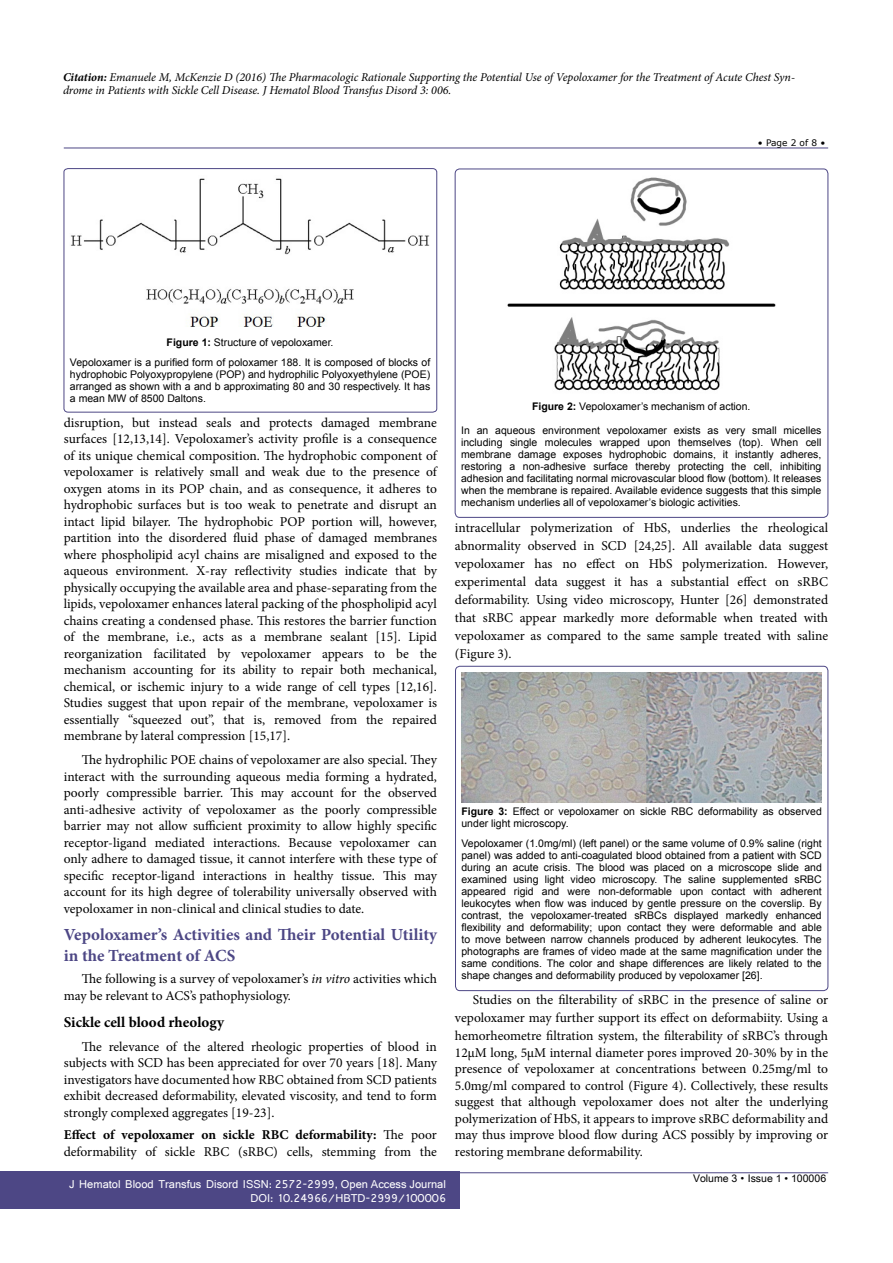
<style>
.page{position:relative;width:893px;height:1263px;background:#fff}
.page>*{position:absolute;margin:0;border:0;box-sizing:border-box;transform-origin:0 0}
.t1{font:700 16.95px/21px "Minion Pro";letter-spacing:-.005em;color:#4d4785}
.t2{font:700 15px "Minion Pro";letter-spacing:.005em;color:#000}
.t3{font:13.5px/16.5px "Minion Pro";color:#000;text-align:justify}
.t4{font:italic 12px/13.5px "Minion Pro";letter-spacing:-.005em;color:#000}
.t5{font:12px/14.2px "Shruti";color:#fff;text-align:right}
.t6{font:10.5px/12px "Arial";color:#000;text-align:justify}
.t7{font:10.5px "Arial Unicode MS";color:#000}
.t8{font:9px "MS Reference Sans Serif";color:#000}
.s1{font-weight:700}
.s2{font-style:italic}
.s3{font-family:"Batang"}
</style>
<div class="page">
<hr style="left:64px;top:148px;width:764px;height:1px;background:#4d4785">
<hr style="left:64px;top:1172px;width:764px;height:1px;background:#4d4785">
<div style="left:0;top:1171px;width:459px;height:38px;background:#4d4785"></div>
<svg style="left:64px;top:168px;width:373px;height:244px"></svg>
<img style="left:70px;top:175px;width:360px;height:157px">
<div style="left:455px;top:169px;width:373px;height:349px;border:1px solid #4d4785;border-radius:5px"></div>
<div style="left:455px;top:666px;width:373px;height:325px;border:1px solid #4d4785;border-radius:4px"></div>
<img style="left:507px;top:177px;width:269px;height:214px">
<img style="left:461px;top:673px;width:360px;height:129px">
<p class="t4" style="left:63px;top:70px;width:733px"><span class="s1">Citation:</span> Emanuele M, McKenzie D (2016) The Pharmacologic Rationale Supporting the Potential Use of Vepoloxamer for the Treatment of Acute Chest Syn&shy;drome in Patients with Sickle Cell Disease. J Hematol Blood Transfus Disord 3: 006.</p>
<p class="t8" style="left:758px;top:137px;width:69px">• Page 2 of 8 •</p>
<p class="t6" style="left:70px;top:333px;width:362px;line-height:19.5px;text-align:center"><span class="s1">Figure 1:</span> Structure of vepoloxamer.<br>Vepoloxamer is a purified form of poloxamer 188. It is composed of blocks of</p>
<p class="t6" style="left:70px;top:368px;width:362px">hydrophobic Polyoxypropylene (POP) and hydrophilic Polyoxyethylene (POE) arranged as shown with a and b approximating 80 and 30 respectively. It has a mean MW of 8500 Daltons.</p>
<p class="t3" style="left:64px;top:414px;width:375px">disruption, but instead seals and protects damaged membrane surfaces [12,13,14]. Vepoloxamer’s activity profile is a consequence of its unique chemical composition. The hydrophobic component of vepoloxamer is relatively small and weak due to the presence of oxygen atoms in its POP chain, and as consequence, it adheres to hydrophobic surfaces but is too weak to penetrate and disrupt an intact lipid bilayer. The hydrophobic POP portion will, however, partition into the disordered fluid phase of damaged membranes where phospholipid acyl chains are misaligned and exposed to the aqueous environment. X-ray reflectivity studies indicate that by physically occupying the available area and phase-separating from the lipids, vepoloxamer enhances lateral packing of the phospholipid acyl chains creating a condensed phase. This restores the barrier function of the membrane, i.e., acts as a membrane sealant [15]. Lipid reorganization facilitated by vepoloxamer appears to be the mechanism accounting for its ability to repair both mechanical, chemical, or ischemic injury to a wide range of cell types [12,16].<br>Studies suggest that upon repair of the membrane, vepoloxamer is essentially “squeezed out”, that is, removed from the repaired membrane by lateral compression [15,17].</p>
<p class="t3" style="left:64px;top:752px;width:375px;text-indent:18px">The hydrophilic POE chains of vepoloxamer are also special. They interact with the surrounding aqueous media forming a hydrated, poorly compressible barrier. This may account for the observed anti-adhesive activity of vepoloxamer as the poorly compressible barrier may not allow sufficient proximity to allow highly specific receptor-ligand mediated interactions. Because vepoloxamer can only adhere to damaged tissue, it cannot interfere with these type of specific receptor-ligand interactions in healthy tissue. This may account for its high degree of tolerability universally observed with vepoloxamer in non-clinical and clinical studies to date.</p>
<p class="t1" style="left:64px;top:924px;width:375px">Vepoloxamer’s Activities and Their Potential Utility in the Treatment of ACS</p>
<p class="t3" style="left:64px;top:971px;width:375px;text-indent:18px">The following is a survey of vepoloxamer’s <span class="s2">in vitro</span> activities which may be relevant to ACS’s pathophysiology.</p>
<p class="t2" style="left:64px;top:1011px;width:162px">Sickle cell blood rheology</p>
<p class="t3" style="left:64px;top:1038px;width:375px;text-indent:18px">The relevance of the altered rheologic properties of blood in subjects with SCD has been appreciated for over 70 years [18]. Many investigators have documented how RBC obtained from SCD patients exhibit decreased deformability, elevated viscosity, and tend to form strongly complexed aggregates [19-23].</p>
<p class="t3" style="left:64px;top:1127px;width:375px"><span class="s1">Effect of vepoloxamer on sickle RBC deformability:</span> The poor deformability of sickle RBC (sRBC) cells, stemming from the</p>
<p class="t5" style="left:69px;top:1176px;width:378px">J Hematol Blood Transfus Disord ISSN: 2572-2999, Open Access Journal<br>DOI: 10.24966/HBTD-2999/100006</p>
<p class="t6" style="left:532px;top:400px;width:220px"><span class="s1">Figure 2:</span> Vepoloxamer’s mechanism of action.</p>
<p class="t6" style="left:461px;top:424px;width:362px">In an aqueous environment vepoloxamer exists as very small micelles including single molecules wrapped upon themselves (top). When cell membrane damage exposes hydrophobic domains, it instantly adheres, restoring a non-adhesive surface thereby protecting the cell, inhibiting adhesion and facilitating normal microvascular blood flow (bottom). It releases when the membrane is repaired. Available evidence suggests that this simple mechanism underlies all of vepoloxamer’s biologic activities.</p>
<p class="t3" style="left:455px;top:519px;width:375px;line-height:18px">intracellular polymerization of HbS, underlies the rheological abnormality observed in SCD [24,25]. All available data suggest vepoloxamer has no effect on HbS polymerization. However, experimental data suggest it has a substantial effect on sRBC deformability. Using video microscopy, Hunter [26] demonstrated that sRBC appear markedly more deformable when treated with vepoloxamer as compared to the same sample treated with saline (Figure 3).</p>
<p class="t6" style="left:461px;top:805px;width:362px"><span class="s1">Figure 3:</span> Effect or vepoloxamer on sickle RBC deformability as observed under light microscopy.</p>
<p class="t6" style="left:461px;top:837px;width:362px">Vepoloxamer (1.0mg/ml) (left panel) or the same volume of 0.9% saline (right panel) was added to anti-coagulated blood obtained from a patient with SCD during an acute crisis. The blood was placed on a microscope slide and examined using light video microscopy. The saline supplemented sRBC appeared rigid and were non-deformable upon contact with adherent leukocytes when flow was induced by gentle pressure on the coverslip. By contrast, the vepoloxamer-treated sRBCs displayed markedly enhanced flexibility and deformability; upon contact they were deformable and able to move between narrow channels produced by adherent leukocytes. The photographs are frames of video made at the same magnification under the same conditions. The color and shape differences are likely related to the shape changes and deformability produced by vepoloxamer [26].</p>
<p class="t3" style="left:455px;top:991px;width:375px;line-height:18px;text-indent:18px">Studies on the filterability of sRBC in the presence of saline or vepoloxamer may further support its effect on deformabiity. Using a hemorheometre filtration system, the filterability of sRBC’s through</p>
<p class="t3" style="left:455px;top:1044px;width:375px">12µM long, 5µM internal diameter pores improved 20-30% by in the presence of vepoloxamer at concentrations between 0.25mg/ml to 5.0mg/ml compared to control (Figure 4). Collectively, these results suggest that although vepoloxamer does not alter the underlying polymerization of HbS, it appears to improve sRBC deformability and may thus improve blood flow during ACS possibly by improving or restoring membrane deformability.</p>
<p class="t7" style="left:693px;top:1170px;width:135px">Volume 3 <span class="s3">•</span> Issue 1 • 100006</p>
</div>
